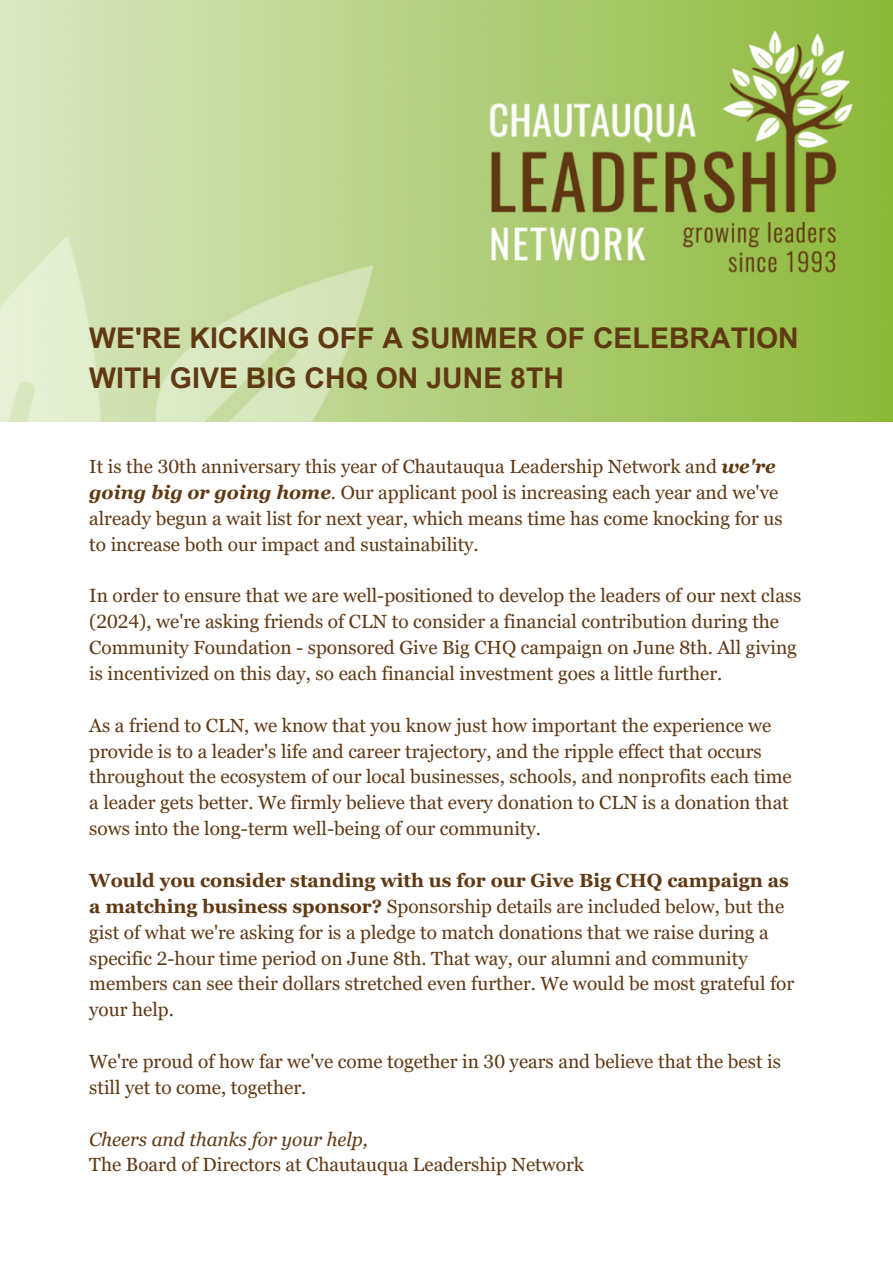
<style>
.page{position:relative;width:893px;height:1264px;background:#fff}
.page>*{position:absolute;margin:0;border:0;box-sizing:border-box;transform-origin:0 0}
.t1{font:700 28.5px/39.3px "Arial MT Pro";color:#603913}
.t2{font:19.05px/25.8px "Georgia Pro";color:#603913}
.t3{font:italic 19.05px "Georgia Pro";color:#603913}
.s1{font-weight:700;font-style:italic}
.s2{font-weight:700}
</style>
<div class="page">
<img style="left:0;top:0;width:892px;height:422px">
<p class="t1" style="left:89px;top:322px;width:711px">WE'RE KICKING OFF A SUMMER OF CELEBRATION<br>WITH GIVE BIG CHQ ON JUNE 8TH</p>
<p class="t2" style="left:89px;top:453px;width:694px">It is the 30th anniversary this year of Chautauqua Leadership Network and <span class="s1">we're going big or going home</span>. Our applicant pool is increasing each year and we've already begun a wait list for next year, which means time has come knocking for us to increase both our impact and sustainability.</p>
<p class="t2" style="left:89px;top:583px;width:713px">In order to ensure that we are well-positioned to develop the leaders of our next class (2024), we're asking friends of CLN to consider a financial contribution during the Community Foundation - sponsored Give Big CHQ campaign on June 8th. All giving is incentivized on this day, so each financial investment goes a little further.</p>
<p class="t2" style="left:89px;top:712px;width:704px">As a friend to CLN, we know that you know just how important the experience we provide is to a leader's life and career trajectory, and the ripple effect that occurs throughout the ecosystem of our local businesses, schools, and nonprofits each time a leader gets better. We firmly believe that every donation to CLN is a donation that sows into the long-term well-being of our community.</p>
<p class="t2" style="left:89px;top:867px;width:706px"><span class="s2">Would you consider standing with us for our Give Big CHQ campaign as a matching business sponsor?</span> Sponsorship details are included below, but the gist of what we're asking for is a pledge to match donations that we raise during a specific 2-hour time period on June 8th. That way, our alumni and community members can see their dollars stretched even further. We would be most grateful for your help.</p>
<p class="t2" style="left:89px;top:1048px;width:693px">We're proud of how far we've come together in 30 years and believe that the best is still yet to come, together.</p>
<p class="t3" style="left:89px;top:1128px;width:280px">Cheers and thanks for your help,</p>
<p class="t2" style="left:89px;top:1151px;width:496px">The Board of Directors at Chautauqua Leadership Network</p>
</div>
